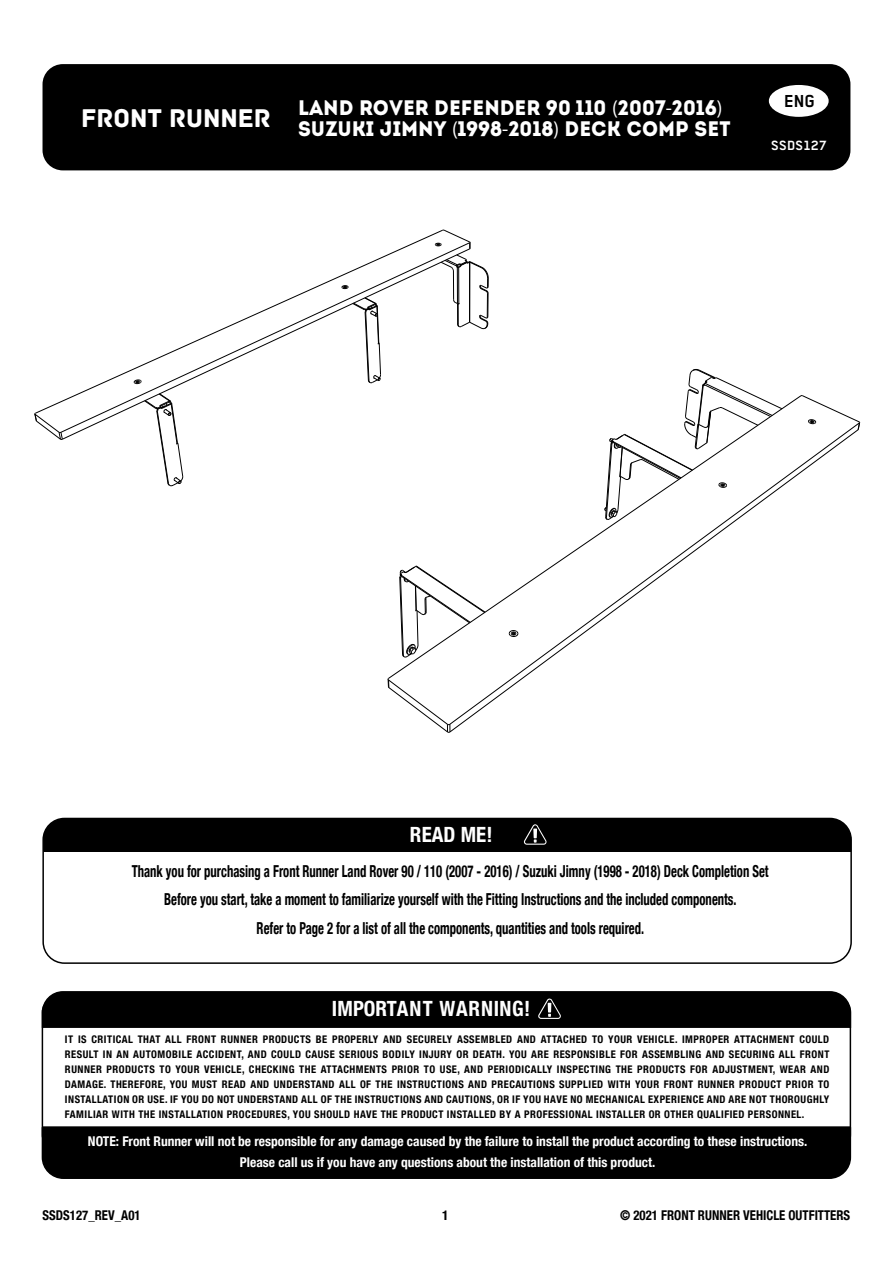
<style>
.page{position:relative;width:893px;height:1263px;background:#fff}
.page>*{position:absolute;margin:0;border:0;box-sizing:border-box;transform-origin:0 0}
.t1{font:27px "Archive";color:#fff;scale:.95 1}
.t2{font:21px/21px "Intro";color:#fff;scale:.95 1}
.t3{font:700 condensed 21px "Helvetica Neue LT Com";letter-spacing:.025em;color:#fefefe}
.t4{font:700 condensed 21px "Helvetica Neue LT Com";letter-spacing:.005em;color:#fefefe}
.t5{font:700 19.5px "Regular";color:#000}
.t6{font:700 condensed 16.5px/28.5px "Helvetica Neue LT Com";color:#000;text-align:center;scale:.77 1}
.t7{font:700 15px "Regular";color:#fefefe}
.t8{font:700 condensed 13.5px/21.1px "Helvetica Neue LT Com";color:#fff;text-align:center}
.t9{font:700 condensed 13.5px "Helvetica Neue LT Com";color:#000;scale:.95 1}
.t10{font:700 condensed 13.5px "Helvetica Neue LT Com";color:#000}
.t11{font:700 condensed 10.5px/15px "Helvetica Neue LT Com";letter-spacing:.045em;color:#000;text-align:justify}
.s1{font-family:"Myriad Pro"}
</style>
<div class="page">
<div style="left:43px;top:64px;width:807px;height:106px;background:#000;border-radius:20px"></div>
<div style="left:769px;top:85px;width:60px;height:32px;background:#fefefe;border-radius:50%"></div>
<div style="left:43px;top:818px;width:808px;height:34px;background:#000"></div>
<div style="left:42px;top:818px;width:810px;height:146px;border:2px solid #000;border-radius:21px"></div>
<svg style="left:524px;top:824px;width:23px;height:21px"></svg>
<svg style="left:41px;top:1029px;width:811px;height:97px"></svg>
<svg style="left:41px;top:991px;width:811px;height:38px;background:#0a0a0a"></svg>
<div style="left:41px;top:1126px;width:811px;height:53px;background:#000"></div>
<hr style="left:42px;top:1126px;width:808px;height:2px;background:#000">
<svg style="left:62px;top:249px;width:408px;height:190px"></svg>
<svg style="left:35px;top:413px;width:28px;height:27px"></svg>
<svg style="left:388px;top:678px;width:63px;height:55px"></svg>
<svg style="left:388px;top:396px;width:413px;height:282px"></svg>
<svg style="left:399px;top:566px;width:51px;height:91px"></svg>
<svg style="left:441px;top:255px;width:48px;height:74px"></svg>
<svg style="left:450px;top:423px;width:409px;height:301px"></svg>
<svg style="left:134px;top:380px;width:7px;height:4px"></svg>
<svg style="left:342px;top:285px;width:7px;height:4px"></svg>
<svg style="left:435px;top:230px;width:36px;height:19px"></svg>
<svg style="left:509px;top:630px;width:9px;height:7px"></svg>
<svg style="left:605px;top:369px;width:177px;height:151px"></svg>
<svg style="left:801px;top:395px;width:59px;height:35px"></svg>
<svg style="left:144px;top:394px;width:39px;height:92px"></svg>
<svg style="left:353px;top:298px;width:28px;height:85px"></svg>
<h1 class="t1" style="left:81px;top:102px;width:201px">FRONT RUNNER</h1>
<h2 class="t2" style="left:298px;top:97px;width:457px">LAND ROVER DEFENDER 90 110 <span class="s1">(</span>2007<span class="s1">-</span>2016<span class="s1">)<br></span>SUZUKI JIMNY <span class="s1">(</span>1998<span class="s1">-</span>2018<span class="s1">)</span> DECK COMP SET</h2>
<h3 class="t5" style="left:785px;top:90px;width:32px">ENG</h3>
<h3 class="t7" style="left:771px;top:137px;width:57px">SSDS127</h3>
<h2 class="t4" style="left:410px;top:822px;width:84px">READ ME!</h2>
<p class="t6" style="left:132px;top:857px;width:829px">Thank you for purchasing a Front Runner Land Rover 90 / 110 (2007 - 2016) / Suzuki Jimny (1998 - 2018) Deck Completion Set<br>Before you start, take a moment to familiarize yourself with the Fitting Instructions and the included components.<br>Refer to Page 2 for a list of all the components, quantities and tools required.</p>
<h2 class="t3" style="left:332px;top:996px;width:200px">IMPORTANT WARNING!</h2>
<p class="t11" style="left:65px;top:1032px;width:766px">IT IS CRITICAL THAT ALL FRONT RUNNER PRODUCTS BE PROPERLY AND SECURELY ASSEMBLED AND ATTACHED TO YOUR VEHICLE. IMPROPER ATTACHMENT COULD RESULT IN AN AUTOMOBILE ACCIDENT, AND COULD CAUSE SERIOUS BODILY INJURY OR DEATH. YOU ARE RESPONSIBLE FOR ASSEMBLING AND SECURING ALL FRONT RUNNER PRODUCTS TO YOUR VEHICLE, CHECKING THE ATTACHMENTS PRIOR TO USE, AND PERIODICALLY INSPECTING THE PRODUCTS FOR ADJUSTMENT, WEAR AND DAMAGE. THEREFORE, YOU MUST READ AND UNDERSTAND ALL OF THE INSTRUCTIONS AND PRECAUTIONS SUPPLIED WITH YOUR FRONT RUNNER PRODUCT PRIOR TO INSTALLATION OR USE. IF YOU DO NOT UNDERSTAND ALL OF THE INSTRUCTIONS AND CAUTIONS, OR IF YOU HAVE NO MECHANICAL EXPERIENCE AND ARE NOT THOROUGHLY FAMILIAR WITH THE INSTALLATION PROCEDURES, YOU SHOULD HAVE THE PRODUCT INSTALLED BY A PROFESSIONAL INSTALLER OR OTHER QUALIFIED PERSONNEL.</p>
<p class="t8" style="left:88px;top:1130px;width:721px">NOTE: Front Runner will not be responsible for any damage caused by the failure to install the product according to these instructions.<br>Please call us if you have any questions about the installation of this product.</p>
<p class="t9" style="left:43px;top:1207px;width:105px">SSDS127_REV_A01</p>
<p class="t9" style="left:620px;top:1207px;width:244px">© 2021 FRONT RUNNER VEHICLE OUTFITTERS</p>
<p class="t10" style="left:442px;top:1207px;width:8px">1</p>
</div>
